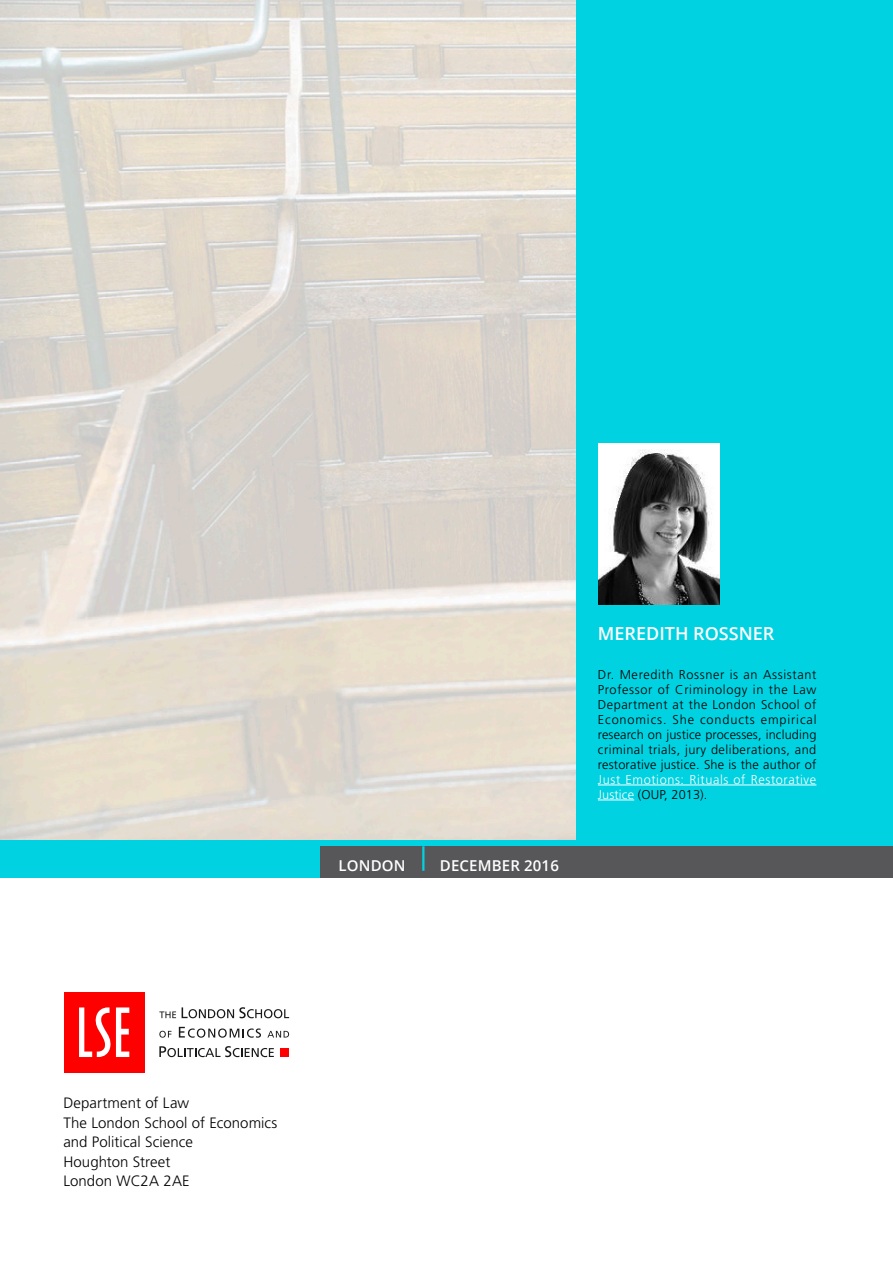
<style>
.page{position:relative;width:893px;height:1263px;background:#fff}
.page>*{position:absolute;margin:0;border:0;box-sizing:border-box;transform-origin:0 0}
.t1{font:600 18px "Open Sans";color:#fff}
.t2{font:300 15px/19.5px "Frutiger LT Std";letter-spacing:.005em;color:#000}
.t3{font:600 15px "Open Sans";letter-spacing:.01em;color:#fff}
.t4{font:300 12.75px/15px "Frutiger LT Std";letter-spacing:.015em;color:#000;text-align:justify}
.t5{font:300 12.75px/15px "Frutiger LT Std";letter-spacing:.045em;color:#fff}
.s1{color:#000}
</style>
<div class="page">
<img style="left:0;top:0;width:576px;height:840px">
<div style="left:64px;top:992px;width:80px;height:80px;background:#f00"></div>
<svg style="left:79px;top:1007px;width:50px;height:50px"></svg>
<svg style="left:159px;top:1011px;width:17px;height:7px"></svg>
<svg style="left:182px;top:1007px;width:107px;height:11px"></svg>
<svg style="left:159px;top:1046px;width:115px;height:11px"></svg>
<svg style="left:159px;top:1031px;width:12px;height:7px"></svg>
<svg style="left:179px;top:1027px;width:82px;height:11px"></svg>
<svg style="left:267px;top:1031px;width:22px;height:6px"></svg>
<div style="left:280px;top:1048px;width:9px;height:9px;background:#f00"></div>
<div style="left:576px;top:0;width:317px;height:846px;background:#00d2e1"></div>
<hr style="left:598px;top:785px;width:218px;height:1px;background:#fff">
<hr style="left:598px;top:800px;width:36px;height:1px;background:#fff">
<img style="left:599px;top:443px;width:120px;height:162px">
<div style="left:0;top:840px;width:893px;height:38px;background:#00d2e1"></div>
<div style="left:320px;top:846px;width:573px;height:32px;background:#57575a"></div>
<hr style="left:422px;top:846px;width:2px;height:25px;background:#00d2e1">
<p class="t3" style="left:339px;top:855px;width:68px">LONDON</p>
<p class="t3" style="left:440px;top:855px;width:120px">DECEMBER 2016</p>
<h1 class="t1" style="left:598px;top:621px;width:178px">MEREDITH ROSSNER</h1>
<p class="t4" style="left:598px;top:667px;width:220px">Dr. Meredith Rossner is an Assistant Professor of Criminology in the Law Department at the London School of Economics. She conducts empirical research on justice processes, including criminal trials, jury deliberations, and restorative justice. She is the author of</p>
<p class="t5" style="left:598px;top:772px;width:220px">Just Emotions: Rituals of Restorative<br>Justice <span class="s1">(OUP, 2013).</span></p>
<p class="t2" style="left:63px;top:1094px;width:216px">Department of Law<br>The London School of Economics and Political Science<br>Houghton Street<br>London WC2A 2AE</p>
</div>
